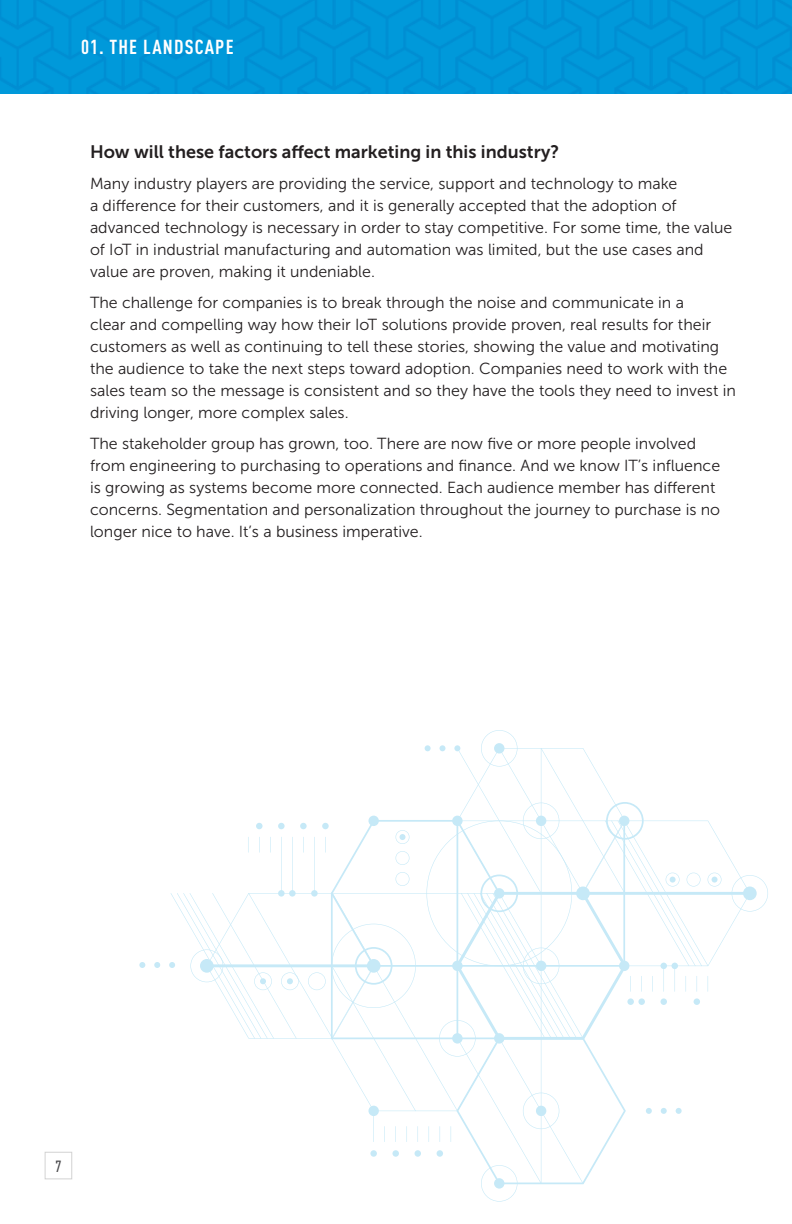
<style>
.page{position:relative;width:792px;height:1224px;background:#fff}
.page>*{position:absolute;margin:0;border:0;box-sizing:border-box;transform-origin:0 0}
.t1{font:700 condensed 20px "DINOT";letter-spacing:.06em;color:#fff}
.Gray_Bold_Subheads{font:18px "Museo Sans 700";color:#231f20}
.Body_Copy{font:16px/22px "Museo Sans 300";color:#231f20}
.t2{font:500 condensed 16px "DINOT";color:#48484b}
</style>
<div class="page">
<img style="left:0;top:0;width:792px;height:94px">
<div style="left:45px;top:1152px;width:27px;height:27px;border:1px solid #d3d3d3"></div>
<svg style="left:154px;top:962px;width:6px;height:6px"></svg>
<svg style="left:139px;top:962px;width:6px;height:6px"></svg>
<svg style="left:169px;top:730px;width:599px;height:472px"></svg>
<p class="t1" style="left:81px;top:35px;width:154px">01. THE LANDSCAPE</p>
<p class="Gray_Bold_Subheads" style="left:90px;top:141px;width:471px">How will these factors affect marketing in this industry?</p>
<p class="Body_Copy" style="left:90px;top:172px;width:644px">Many industry players are providing the service, support and technology to make<br>a difference for their customers, and it is generally accepted that the adoption of advanced technology is necessary in order to stay competitive. For some time, the value of IoT in industrial manufacturing and automation was limited, but the use cases and value are proven, making it undeniable.</p>
<p class="Body_Copy" style="left:90px;top:291px;width:647px">The challenge for companies is to break through the noise and communicate in a<br>clear and compelling way how their IoT solutions provide proven, real results for their customers as well as continuing to tell these stories, showing the value and motivating the audience to take the next steps toward adoption. Companies need to work with the sales team so the message is consistent and so they have the tools they need to invest in driving longer, more complex sales.</p>
<p class="Body_Copy" style="left:90px;top:432px;width:632px">The stakeholder group has grown, too. There are now five or more people involved from engineering to purchasing to operations and finance. And we know IT’s influence is growing as systems become more connected. Each audience member has different concerns. Segmentation and personalization throughout the journey to purchase is no longer nice to have. It’s a business imperative.</p>
<p class="t2" style="left:56px;top:1157px;width:8px">7</p>
</div>
